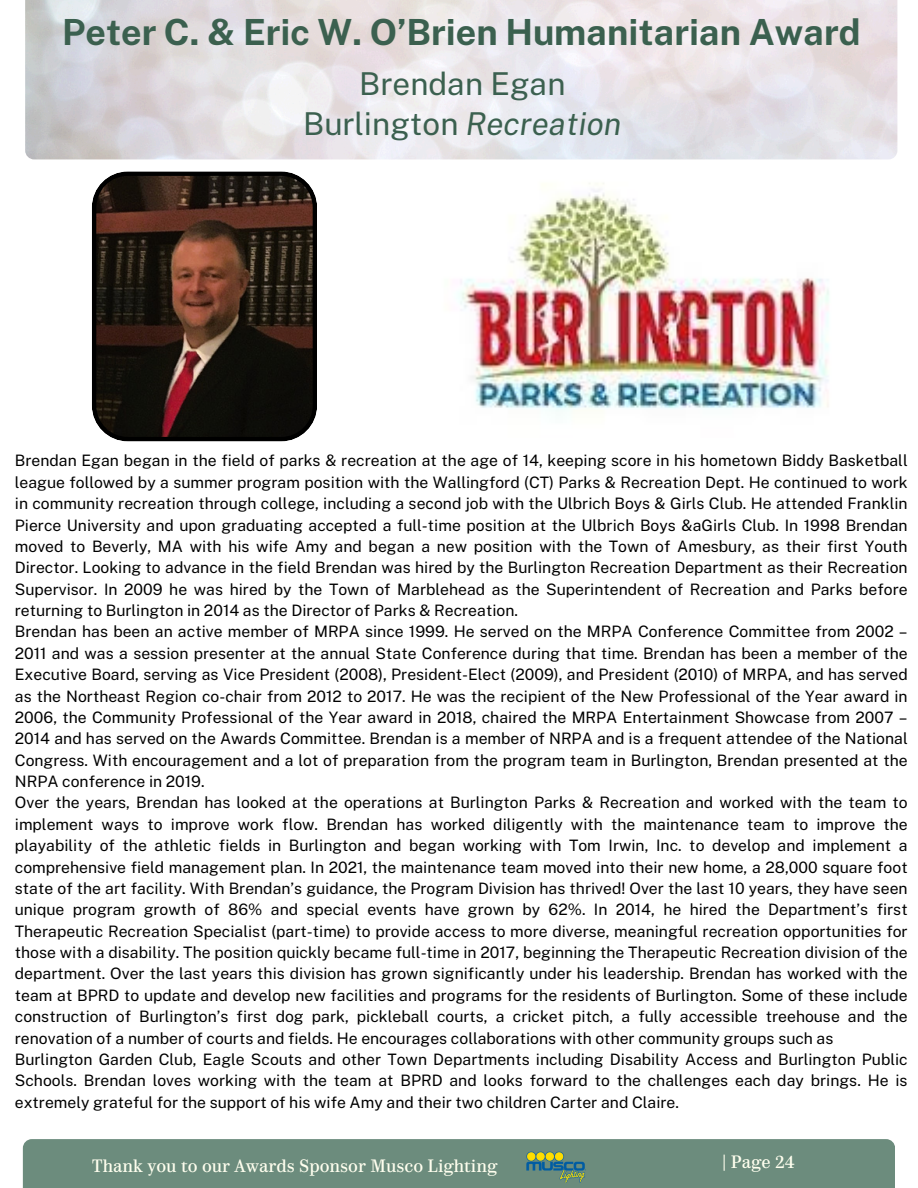
<style>
.page{position:relative;width:918px;height:1188px;background:#fff}
.page>*{position:absolute;margin:0;border:0;box-sizing:border-box;transform-origin:0 0}
.t1{font:700 36px "Public Sans";color:#3b604f}
.t2{font:31.5px/40.5px "Public Sans";color:#3b604f;text-align:center}
.t3{font:16.95px "Parmigiano Piccolo HL";color:#ffffef}
.t4{font:15.75px/21.3px "Public Sans";color:#000;text-align:justify}
.s1{font-style:italic}
</style>
<div class="page">
<div style="left:23px;top:1139px;width:872px;height:49px;background:#6c8c7d"></div>
<img style="left:526px;top:1151px;width:59px;height:32px">
<img style="left:458px;top:183px;width:371px;height:229px">
<svg style="left:92px;top:171px;width:225px;height:270px;background:#312119"></svg>
<h1 class="t1" style="left:62px;top:11px;width:800px">Peter C. &amp; Eric W. O’Brien Humanitarian Award</h1>
<h2 class="t2" style="left:303px;top:63px;width:320px">Brendan Egan<br>Burlington <span class="s1">Recreation</span></h2>
<p class="t4" style="left:15px;top:450px;width:894px">Brendan Egan began in the field of parks &amp; recreation at the age of 14, keeping score in his hometown Biddy Basketball league followed by a summer program position with the Wallingford (CT) Parks &amp; Recreation Dept. He continued to work in community recreation through college, including a second job with the Ulbrich Boys &amp; Girls Club. He attended Franklin Pierce University and upon graduating accepted a full-time position at the Ulbrich Boys &amp;aGirls Club. In 1998 Brendan moved to Beverly, MA with his wife Amy and began a new position with the Town of Amesbury, as their first Youth Director. Looking to advance in the field Brendan was hired by the Burlington Recreation Department as their Recreation Supervisor. In 2009 he was hired by the Town of Marblehead as the Superintendent of Recreation and Parks before returning to Burlington in 2014 as the Director of Parks &amp; Recreation.</p>
<p class="t4" style="left:15px;top:621px;width:894px">Brendan has been an active member of MRPA since 1999. He served on the MRPA Conference Committee from 2002 – 2011 and was a session presenter at the annual State Conference during that time. Brendan has been a member of the Executive Board, serving as Vice President (2008), President-Elect (2009), and President (2010) of MRPA, and has served as the Northeast Region co-chair from 2012 to 2017. He was the recipient of the New Professional of the Year award in 2006, the Community Professional of the Year award in 2018, chaired the MRPA Entertainment Showcase from 2007 – 2014 and has served on the Awards Committee. Brendan is a member of NRPA and is a frequent attendee of the National Congress. With encouragement and a lot of preparation from the program team in Burlington, Brendan presented at the NRPA conference in 2019.</p>
<p class="t4" style="left:15px;top:792px;width:894px">Over the years, Brendan has looked at the operations at Burlington Parks &amp; Recreation and worked with the team to implement ways to improve work flow. Brendan has worked diligently with the maintenance team to improve the playability of the athletic fields in Burlington and began working with Tom Irwin, Inc. to develop and implement a comprehensive field management plan. In 2021, the maintenance team moved into their new home, a 28,000 square foot state of the art facility. With Brendan’s guidance, the Program Division has thrived! Over the last 10 years, they have seen unique program growth of 86% and special events have grown by 62%. In 2014, he hired the Department’s first Therapeutic Recreation Specialist (part-time) to provide access to more diverse, meaningful recreation opportunities for those with a disability. The position quickly became full-time in 2017, beginning the Therapeutic Recreation division of the department. Over the last years this division has grown significantly under his leadership. Brendan has worked with the team at BPRD to update and develop new facilities and programs for the residents of Burlington. Some of these include construction of Burlington’s first dog park, pickleball courts, a cricket pitch, a fully accessible treehouse and the renovation of a number of courts and fields. He encourages collaborations with other community groups such as</p>
<p class="t4" style="left:15px;top:1049px;width:894px">Burlington Garden Club, Eagle Scouts and other Town Departments including Disability Access and Burlington Public Schools. Brendan loves working with the team at BPRD and looks forward to the challenges each day brings. He is extremely grateful for the support of his wife Amy and their two children Carter and Claire.</p>
<p class="t3" style="left:92px;top:1155px;width:407px">Thank you to our Awards Sponsor Musco Lighting</p>
<p class="t3" style="left:722px;top:1151px;width:74px">| Page 24</p>
</div>
